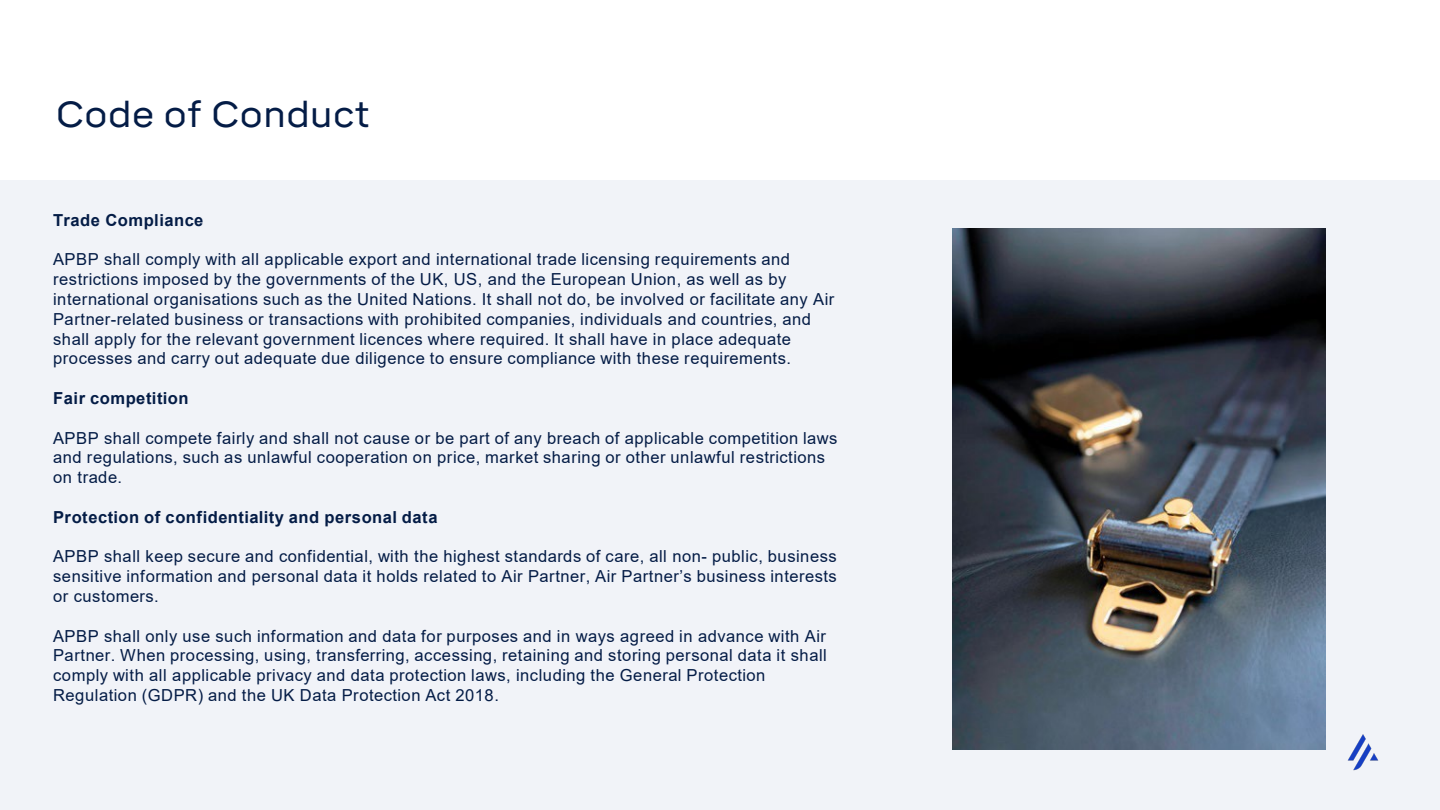
<style>
.page{position:relative;width:1440px;height:810px;background:#fff}
.page>*{position:absolute;margin:0;border:0;box-sizing:border-box;transform-origin:0 0}
.t1{font:36px "Mikro";letter-spacing:.015em;color:#041c46}
.t2{font:16.5px/19.8px "Arial";letter-spacing:.03em;color:#041c46}
.t3{font:700 16.5px "Arial";letter-spacing:.03em;color:#041c46}
</style>
<div class="page">
<div style="left:0;top:180px;width:1440px;height:630px;background:#f1f3f8"></div>
<img style="left:1347px;top:734px;width:32px;height:37px">
<img style="left:953px;top:229px;width:373px;height:521px">
<p class="t1" style="left:56px;top:93px;width:315px">Code of Conduct</p>
<p class="t3" style="left:53px;top:208px;width:152px">Trade Compliance</p>
<p class="t2" style="left:53px;top:250px;width:783px">APBP shall comply with all applicable export and international trade licensing requirements and restrictions imposed by the governments of the UK, US, and the European Union, as well as by international organisations such as the United Nations. It shall not do, be involved or facilitate any Air Partner-related business or transactions with prohibited companies, individuals and countries, and shall apply for the relevant government licences where required. It shall have in place adequate processes and carry out adequate due diligence to ensure compliance with these requirements.</p>
<p class="t3" style="left:53px;top:387px;width:137px">Fair competition</p>
<p class="t2" style="left:53px;top:428px;width:786px">APBP shall compete fairly and shall not cause or be part of any breach of applicable competition laws and regulations, such as unlawful cooperation on price, market sharing or other unlawful restrictions on trade.</p>
<p class="t3" style="left:53px;top:505px;width:386px">Protection of confidentiality and personal data</p>
<p class="t2" style="left:53px;top:547px;width:785px;text-align:justify">APBP shall keep secure and confidential, with the highest standards of care, all non- public, business sensitive information and personal data it holds related to Air Partner, Air Partner’s business interests or customers.</p>
<p class="t2" style="left:53px;top:626px;width:775px">APBP shall only use such information and data for purposes and in ways agreed in advance with Air Partner. When processing, using, transferring, accessing, retaining and storing personal data it shall comply with all applicable privacy and data protection laws, including the General Protection Regulation (GDPR) and the UK Data Protection Act 2018.</p>
</div>
